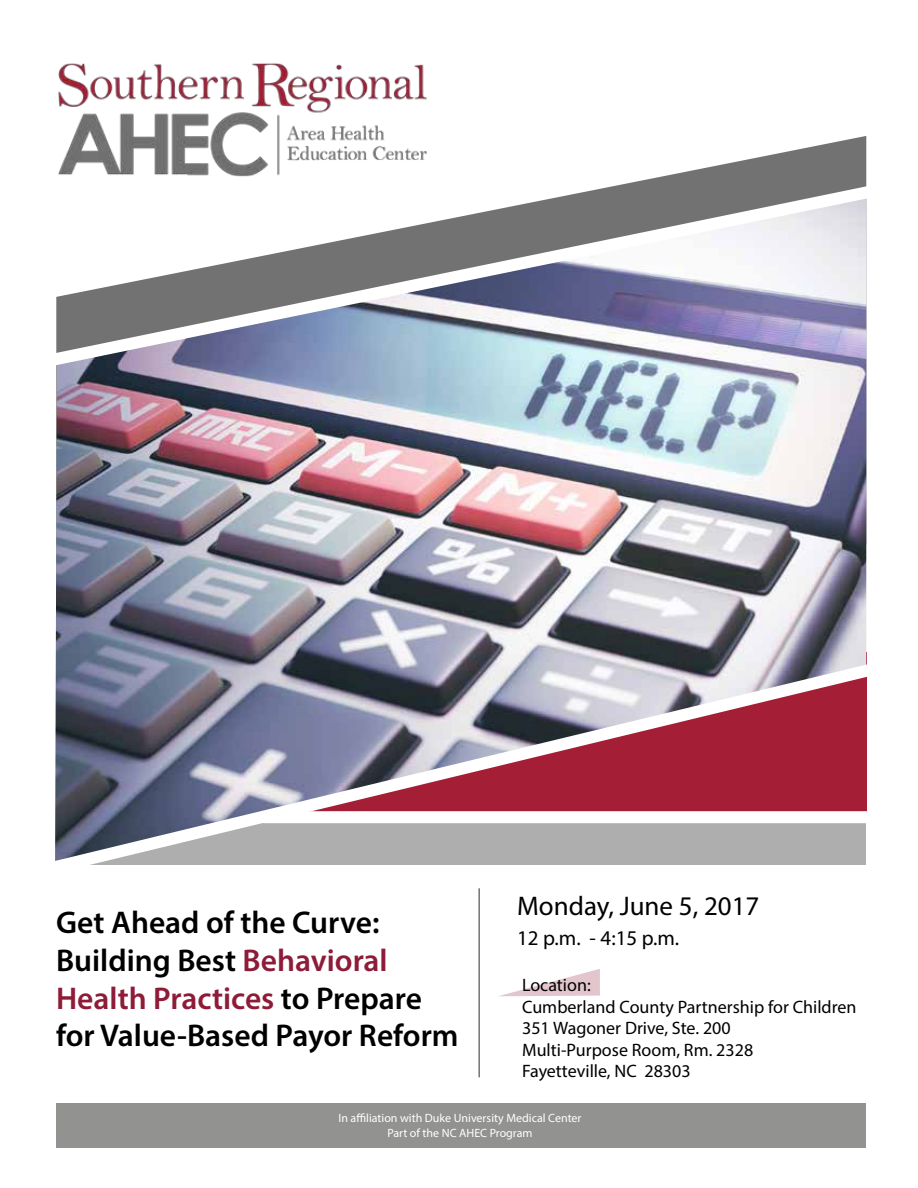
<style>
.page{position:relative;width:918px;height:1188px;background:#fff}
.page>*{position:absolute;margin:0;border:0;box-sizing:border-box;transform-origin:0 0}
.t1{font:600 31.5px/37.8px "Myriad Pro";color:#000}
.t2{font:27px "Myriad Pro";color:#000}
.t3{font:21px "Myriad Pro";color:#000}
.t4{font:18px/21.6px "Myriad Pro";color:#000}
.t5{font:12px/15px "Myriad Pro";color:#fff;text-align:center}
.s1{color:#8e1b38}
</style>
<div class="page">
<svg style="left:665px;top:136px;width:201px;height:40px"></svg>
<img style="left:58px;top:63px;width:369px;height:113px">
<hr style="left:478px;top:888px;width:2px;height:189px;background:#717271">
<div style="left:56px;top:1103px;width:810px;height:45px;background:#929291"></div>
<img style="left:55px;top:375px;width:811px;height:277px">
<svg style="left:56px;top:176px;width:811px;height:199px"></svg>
<svg style="left:55px;top:652px;width:812px;height:213px"></svg>
<div style="left:263px;top:811px;width:611px;height:12px;background:#fff"></div>
<svg style="left:500px;top:969px;width:100px;height:27px"></svg>
<h1 class="t1" style="left:56px;top:903px;width:404px">Get Ahead of the Curve:<br>Building Best <span class="s1">Behavioral<br>Health Practices</span> to Prepare for Value-Based Payor Reform</h1>
<h2 class="t2" style="left:517px;top:889px;width:244px">Monday, June 5, 2017</h2>
<p class="t3" style="left:517px;top:925px;width:164px">12 p.m. - 4:15 p.m.</p>
<p class="t4" style="left:522px;top:974px;width:336px">Location:<br>Cumberland County Partnership for Children<br>351 Wagoner Drive, Ste. 200<br>Multi-Purpose Room, Rm. 2328<br>Fayetteville, NC 28303</p>
<p class="t5" style="left:338px;top:1110px;width:245px">In affiliation with Duke University Medical Center<br>Part of the NC AHEC Program</p>
</div>
